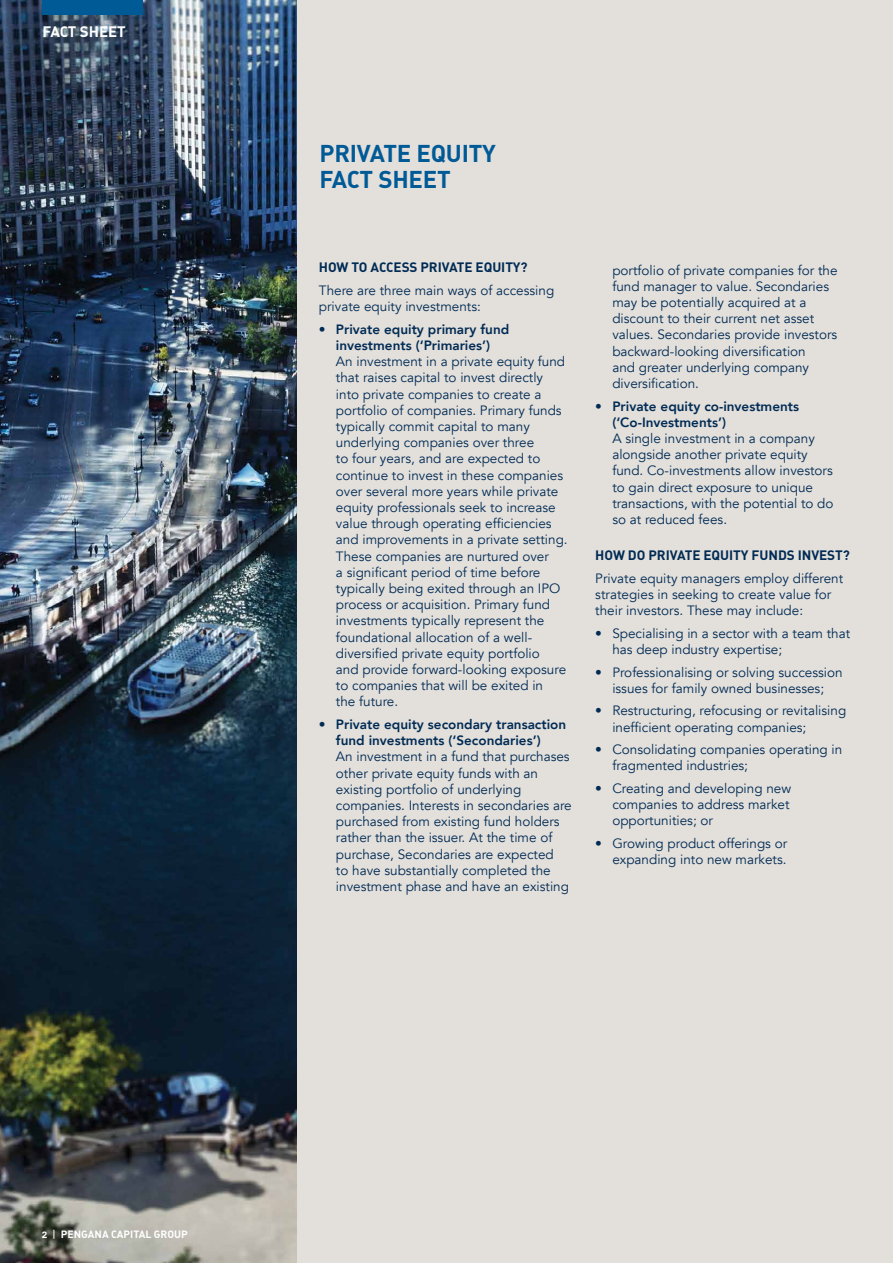
<style>
.page{position:relative;width:893px;height:1263px;background:#fff}
.page>*{position:absolute;margin:0;border:0;box-sizing:border-box;transform-origin:0 0}
.t1{font:24px/25.5px "DIN Bold Alternate";letter-spacing:-.01em;color:#005a96}
.t2{font:15px "DIN Bold Alternate";color:#fff}
.t3{font:13.5px/16.2px "Avenir";color:#002b54}
.t4{font:800 13.5px/16.2px "Avenir";color:#002b54}
.t5{font:13.5px "DIN Bold Alternate";letter-spacing:-.005em;color:#002b54}
.t6{font:10.5px "DIN Bold Alternate";color:#fff}
.s1{color:#d5d0ca}
</style>
<div class="page">
<img style="left:0;top:0;width:298px;height:1263px">
<div style="left:298px;top:0;width:595px;height:1263px;background:#e3dfdb"></div>
<div style="left:43px;top:0;width:100px;height:15px;background:#005a96"></div>
<p class="t2" style="left:42px;top:22px;width:85px">FACT SHEET</p>
<h1 class="t1" style="left:319px;top:140px;width:178px">PRIVATE EQUITY<br>FACT SHEET</h1>
<p class="t5" style="left:319px;top:259px;width:210px">HOW TO ACCESS PRIVATE EQUITY?</p>
<p class="t3" style="left:319px;top:282px;width:237px">There are three main ways of accessing private equity investments:</p>
<p class="t4" style="left:319px;top:321px;width:192px;text-align:center">• Private equity primary fund investments (‘Primaries’)</p>
<p class="t3" style="left:336px;top:354px;width:233px">An investment in a private equity fund that raises capital to invest directly into private companies to create a portfolio of companies. Primary funds typically commit capital to many underlying companies over three<br>to four years, and are expected to continue to invest in these companies over several more years while private equity professionals seek to increase value through operating efficiencies and improvements in a private setting.<br>These companies are nurtured over<br>a significant period of time before typically being exited through an IPO process or acquisition. Primary fund investments typically represent the foundational allocation of a well&shy;diversified private equity portfolio<br>and provide forward-looking exposure to companies that will be exited in<br>the future.</p>
<p class="t4" style="left:336px;top:716px;width:232px;text-indent:-17px">• Private equity secondary transaction fund investments (‘Secondaries’)</p>
<p class="t3" style="left:336px;top:749px;width:237px">An investment in a fund that purchases other private equity funds with an existing portfolio of underlying companies. Interests in secondaries are purchased from existing fund holders rather than the issuer. At the time of purchase, Secondaries are expected<br>to have substantially completed the investment phase and have an existing</p>
<p class="t3" style="left:612px;top:262px;width:227px">portfolio of private companies for the fund manager to value. Secondaries may be potentially acquired at a discount to their current net asset values. Secondaries provide investors backward-looking diversification<br>and greater underlying company diversification.</p>
<p class="t4" style="left:612px;top:398px;width:188px;text-indent:-17px">• Private equity co-investments (‘Co-Investments’)</p>
<p class="t3" style="left:612px;top:430px;width:223px">A single investment in a company alongside another private equity fund. Co-investments allow investors to gain direct exposure to unique transactions, with the potential to do so at reduced fees.</p>
<p class="t5" style="left:595px;top:547px;width:256px">HOW DO PRIVATE EQUITY FUNDS INVEST?</p>
<p class="t3" style="left:595px;top:570px;width:249px">Private equity managers employ different strategies in seeking to create value for their investors. These may include:</p>
<p class="t3" style="left:612px;top:625px;width:239px;text-indent:-17px">• Specialising in a sector with a team that has deep industry expertise;</p>
<p class="t3" style="left:595px;top:664px;width:249px;text-align:center">• Professionalising or solving succession issues for family owned businesses;</p>
<p class="t3" style="left:612px;top:703px;width:235px;text-indent:-17px">• Restructuring, refocusing or revitalising inefficient operating companies;</p>
<p class="t3" style="left:612px;top:742px;width:231px;text-indent:-17px">• Consolidating companies operating in fragmented industries;</p>
<p class="t3" style="left:612px;top:780px;width:180px;text-align:justify;text-indent:-17px">• Creating and developing new companies to address market opportunities; or</p>
<p class="t3" style="left:595px;top:835px;width:193px;text-align:right">• Growing product offerings or expanding into new markets.</p>
<p class="t6" style="left:42px;top:1227px;width:148px">2 <span class="s1">|</span> PENGANA CAPITAL GROUP</p>
</div>
